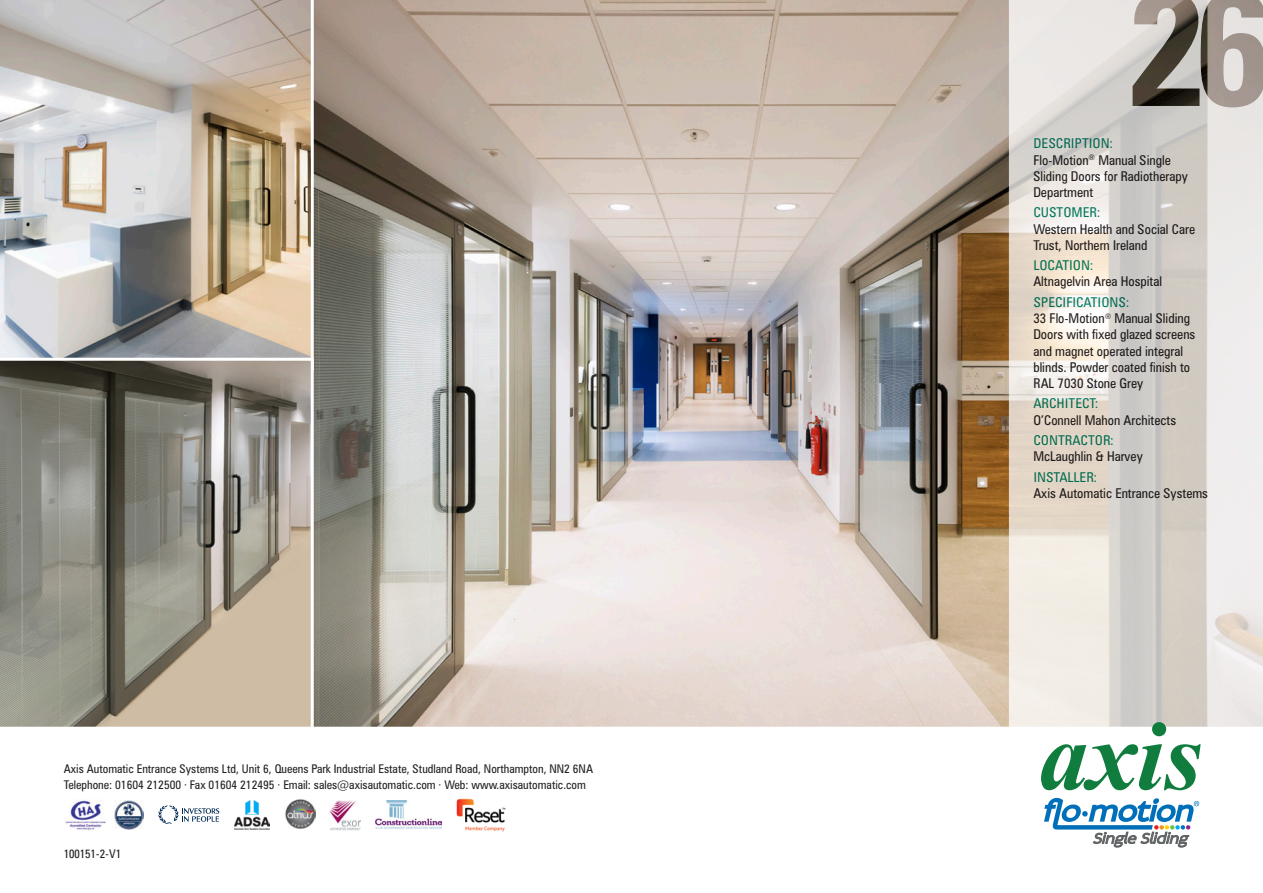
<style>
.page{position:relative;width:1263px;height:893px;background:#fff}
.page>*{position:absolute;margin:0;border:0;box-sizing:border-box;transform-origin:0 0}
.t1{font:condensed 13.5px/16.2px "Zurich BT";color:#231f20}
.t2{font:condensed 13.5px "Univers";color:#008066}
.t3{font:condensed 12px/16.5px "Zurich BT";color:#231f20}
.t4{font:condensed 12px "Univers";color:#231f20}
</style>
<div class="page">
<img style="left:314px;top:0;width:695px;height:727px">
<svg style="left:1009px;top:0;width:254px;height:848px;background:#ded9d3"></svg>
<img style="left:0;top:0;width:314px;height:358px">
<svg style="left:0;top:360px;width:314px;height:367px;background:#938e81"></svg>
<img style="left:65px;top:800px;width:41px;height:31px">
<img style="left:115px;top:800px;width:28px;height:29px">
<svg style="left:158px;top:806px;width:61px;height:18px"></svg>
<img style="left:235px;top:801px;width:35px;height:28px">
<img style="left:285px;top:800px;width:30px;height:28px">
<img style="left:330px;top:801px;width:31px;height:29px">
<img style="left:376px;top:801px;width:66px;height:28px">
<img style="left:456px;top:798px;width:50px;height:34px">
<svg style="left:1041px;top:722px;width:160px;height:68px"></svg>
<svg style="left:1044px;top:798px;width:155px;height:49px"></svg>
<p class="t3" style="left:64px;top:760px;width:531px">Axis Automatic Entrance Systems Ltd, Unit 6, Queens Park Industrial Estate, Studland Road, Northampton, NN2 6NA<br>Telephone: 01604 212500 · Fax 01604 212495 · Email: sales@axisautomatic.com · Web: www.axisautomatic.com</p>
<p class="t4" style="left:64px;top:846px;width:59px">100151-2-V1</p>
<p class="t2" style="left:1033px;top:135px;width:81px">DESCRIPTION:</p>
<p class="t1" style="left:1033px;top:152px;width:156px">Flo-Motion<sup>®</sup> Manual Single<br>Sliding Doors for Radiotherapy<br>Department</p>
<p class="t2" style="left:1033px;top:204px;width:68px">CUSTOMER:</p>
<p class="t1" style="left:1033px;top:221px;width:163px">Western Health and Social Care<br>Trust, Northern Ireland</p>
<p class="t2" style="left:1033px;top:257px;width:61px">LOCATION:</p>
<p class="t1" style="left:1033px;top:273px;width:130px">Altnagelvin Area Hospital</p>
<p class="t2" style="left:1033px;top:294px;width:97px">SPECIFICATIONS:</p>
<p class="t1" style="left:1033px;top:310px;width:163px">33 Flo-Motion<sup>®</sup> Manual Sliding<br>Doors with fixed glazed screens and magnet operated integral blinds. Powder coated finish to<br>RAL 7030 Stone Grey</p>
<p class="t2" style="left:1033px;top:395px;width:66px">ARCHITECT:</p>
<p class="t1" style="left:1033px;top:412px;width:144px">O’Connell Mahon Architects</p>
<p class="t2" style="left:1033px;top:432px;width:82px">CONTRACTOR:</p>
<p class="t1" style="left:1033px;top:448px;width:111px">McLaughlin &amp; Harvey</p>
<p class="t2" style="left:1033px;top:468px;width:65px">INSTALLER:</p>
<p class="t1" style="left:1033px;top:485px;width:176px">Axis Automatic Entrance Systems</p>
</div>
